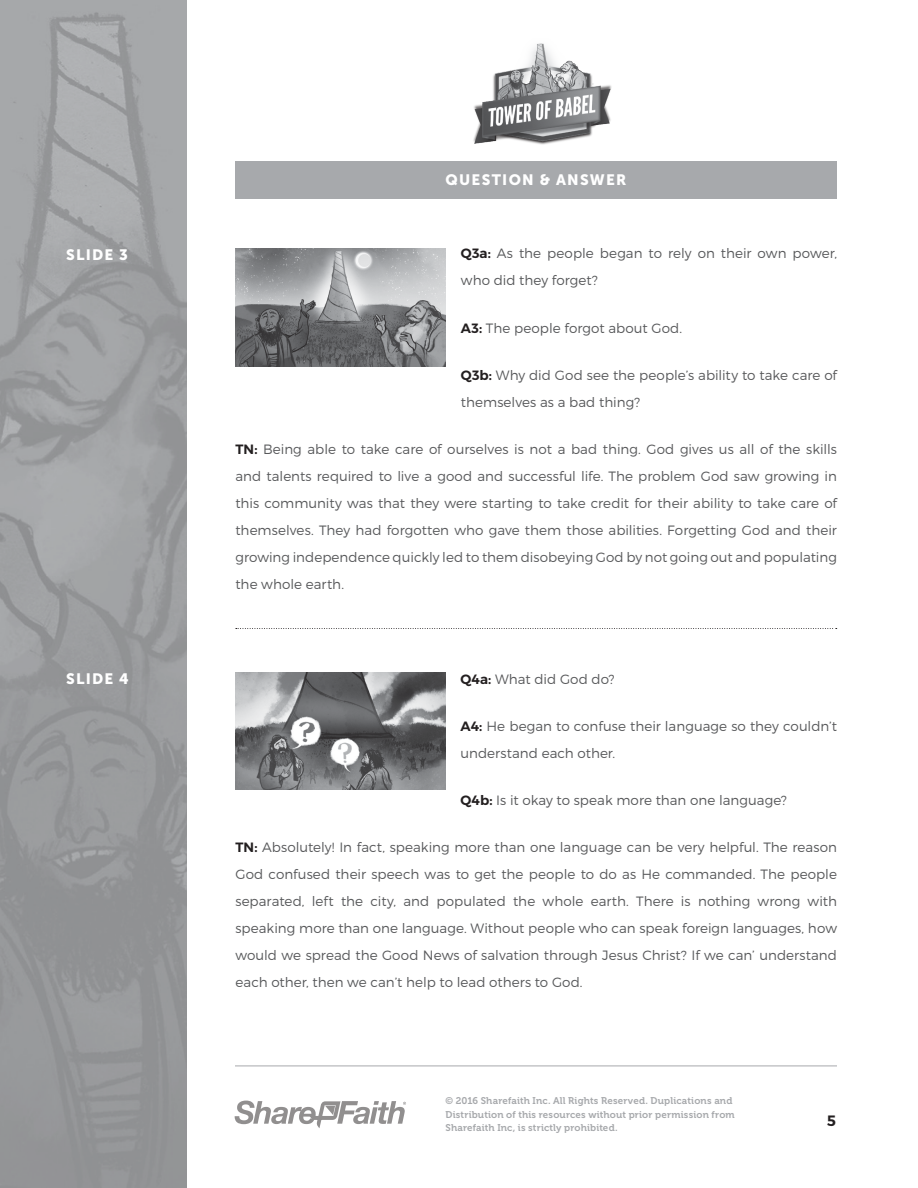
<style>
.page{position:relative;width:918px;height:1188px;background:#fff}
.page>*{position:absolute;margin:0;border:0;box-sizing:border-box;transform-origin:0 0}
.Heading{font:15px "Museo Sans 900";letter-spacing:.085em;color:#fff}
.t1{font:600 15px "Montserrat";color:#231f20}
.Bold-First-Paragraph{font:300 13.5px/27px "Montserrat";color:#58595b}
.t2{font:9.75px/13.5px "Museo 700";letter-spacing:.015em;color:#a7a9ac}
.s1{font-weight:600;color:#231f20}
</style>
<div class="page">
<img style="left:0;top:0;width:187px;height:1188px">
<hr style="left:235px;top:1066px;width:602px;height:1px;background:#a7a9ac">
<svg style="left:235px;top:1101px;width:171px;height:27px"></svg>
<img style="left:473px;top:43px;width:139px;height:102px">
<div style="left:235px;top:161px;width:602px;height:37px;background:#a7a9ac"></div>
<svg style="left:236px;top:628px;width:601px;height:1px"></svg>
<img style="left:235px;top:249px;width:210px;height:117px">
<img style="left:235px;top:673px;width:210px;height:117px">
<p class="Heading" style="left:66px;top:246px;width:63px">SLIDE 3</p>
<p class="Heading" style="left:66px;top:670px;width:64px">SLIDE 4</p>
<p class="Heading" style="left:446px;top:171px;width:182px">QUESTION &amp; ANSWER</p>
<p class="Bold-First-Paragraph" style="left:461px;top:240px;width:378px"><span class="s1">Q3a:</span> As the people began to rely on their own power, who did they forget?</p>
<p class="Bold-First-Paragraph" style="left:461px;top:314px;width:223px"><span class="s1">A3:</span> The people forgot about God.</p>
<p class="Bold-First-Paragraph" style="left:461px;top:361px;width:378px"><span class="s1">Q3b:</span> Why did God see the people’s ability to take care of themselves as a bad thing?</p>
<p class="Bold-First-Paragraph" style="left:235px;top:436px;width:603px;text-align:justify"><span class="s1">TN:</span> Being able to take care of ourselves is not a bad thing. God gives us all of the skills and talents required to live a good and successful life. The problem God saw growing in this community was that they were starting to take credit for their ability to take care of themselves. They had forgotten who gave them those abilities. Forgetting God and their growing independence quickly led to them disobeying God by not going out and populating the whole earth.</p>
<p class="Bold-First-Paragraph" style="left:460px;top:665px;width:156px"><span class="s1">Q4a:</span> What did God do?</p>
<p class="Bold-First-Paragraph" style="left:460px;top:712px;width:378px"><span class="s1">A4:</span> He began to confuse their language so they couldn’t understand each other.</p>
<p class="Bold-First-Paragraph" style="left:460px;top:787px;width:328px"><span class="s1">Q4b:</span> Is it okay to speak more than one language?</p>
<p class="Bold-First-Paragraph" style="left:235px;top:834px;width:603px;text-align:justify"><span class="s1">TN:</span> Absolutely! In fact, speaking more than one language can be very helpful. The reason God confused their speech was to get the people to do as He commanded. The people separated, left the city, and populated the whole earth. There is nothing wrong with speaking more than one language. Without people who can speak foreign languages, how would we spread the Good News of salvation through Jesus Christ? If we can’ understand each other, then we can’t help to lead others to God.</p>
<p class="t2" style="left:446px;top:1094px;width:291px">© 2016 Sharefaith Inc. All Rights Reserved. Duplications and<br>Distribution of this resources without prior permission from<br>Sharefaith Inc, is strictly prohibited.</p>
<p class="t1" style="left:827px;top:1112px;width:10px">5</p>
</div>
